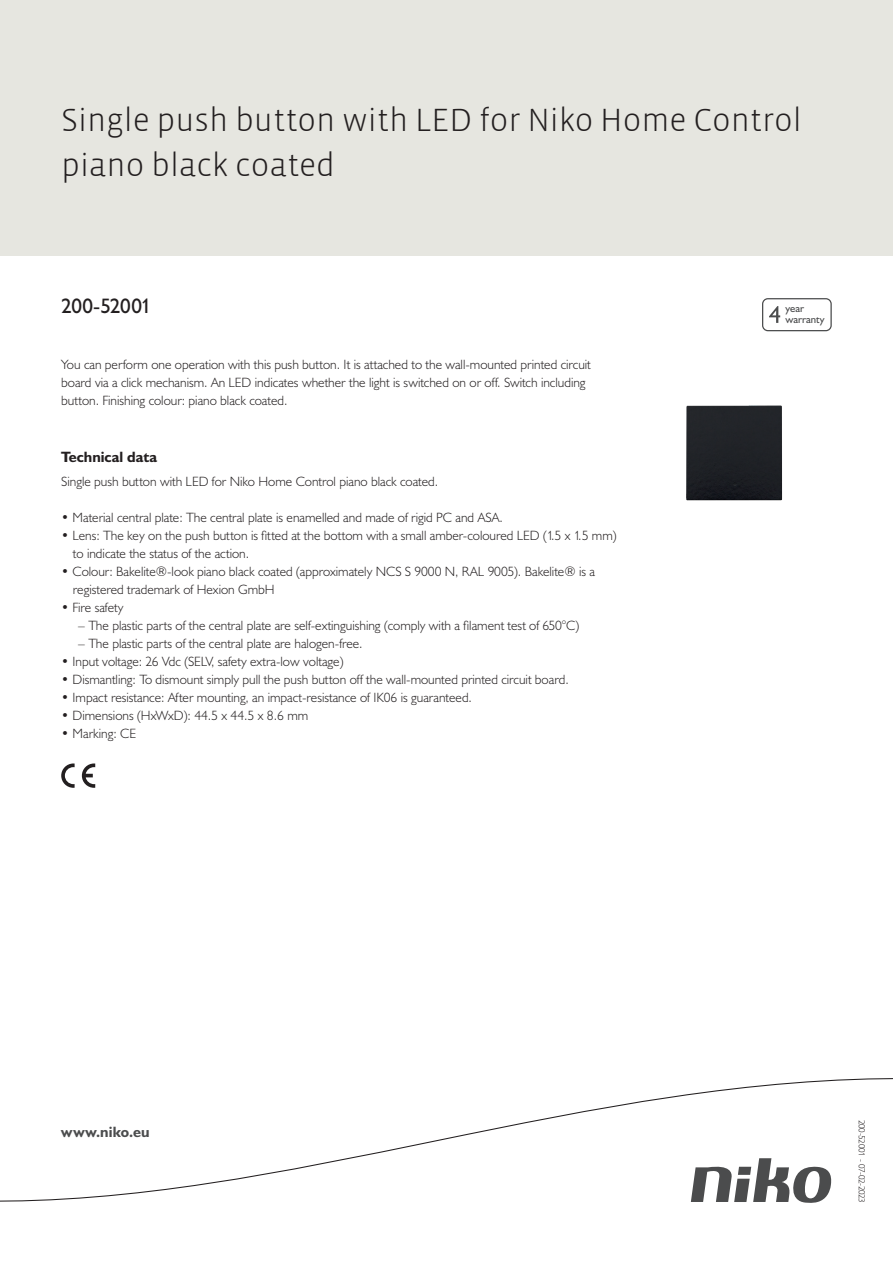
<style>
.page{position:relative;width:893px;height:1263px;background:#fff}
.page>*{position:absolute;margin:0;border:0;box-sizing:border-box;transform-origin:0 0}
.Title_datasheets{font:300 33px/45px "Vista Sans";color:#231f20}
.Article_number{font:21px "Humanist 521 BT";letter-spacing:-.01em;color:#231f20}
.Titles_parts{font:700 15px "Humanist 521 BT";color:#231f20}
.titel_afbeelding{font:700 15px "Humanist 521 BT";letter-spacing:.005em;color:#4b4c4d}
.USP_Bullets{font:300 13.5px/18px "Humanist 521 BT";color:#231f20}
.Platte_tekst_CAB{font:300 13.5px/18px "Humanist 521 BT";color:#231f20}
.USP_Bullets_level_2{font:300 13.5px "Humanist 521 BT";color:#231f20}
.t1{font:10.8px/10.8px "Humanist 521 BT";color:#4b4c4d}
.Revision{font:300 9px "Humanist 521 BT";letter-spacing:-.03em;color:#231f20}
</style>
<div class="page">
<div style="left:0;top:0;width:893px;height:255px;background:#e6e6e0"></div>
<svg style="left:82px;top:763px;width:13px;height:25px"></svg>
<svg style="left:61px;top:763px;width:14px;height:25px"></svg>
<svg style="left:762px;top:298px;width:70px;height:33px"></svg>
<svg style="left:0;top:1078px;width:893px;height:125px"></svg>
<img style="left:686px;top:405px;width:97px;height:96px">
<p class="Title_datasheets" style="left:61px;top:98px;width:742px">Single push button with LED for Niko Home Control piano black coated</p>
<p class="Article_number" style="left:61px;top:293px;width:92px">200-52001</p>
<p class="Platte_tekst_CAB" style="left:61px;top:355px;width:531px">You can perform one operation with this push button. It is attached to the wall-mounted printed circuit board via a click mechanism. An LED indicates whether the light is switched on or off. Switch including button. Finishing colour: piano black coated.</p>
<p class="Titles_parts" style="left:61px;top:447px;width:98px">Technical data</p>
<p class="Platte_tekst_CAB" style="left:61px;top:472px;width:379px">Single push button with LED for Niko Home Control piano black coated.</p>
<p class="USP_Bullets" style="left:61px;top:508px;width:443px">• Material central plate: The central plate is enamelled and made of rigid PC and ASA.</p>
<p class="USP_Bullets" style="left:73px;top:526px;width:545px;text-indent:-12px">• Lens: The key on the push button is fitted at the bottom with a small amber-coloured LED (1.5 x 1.5 mm) to indicate the status of the action.</p>
<p class="USP_Bullets" style="left:73px;top:562px;width:524px;text-indent:-12px">• Colour: Bakelite®-look piano black coated (approximately NCS S 9000 N, RAL 9005). Bakelite® is a registered trademark of Hexion GmbH</p>
<p class="USP_Bullets" style="left:61px;top:598px;width:64px">• Fire safety</p>
<p class="USP_Bullets_level_2" style="left:78px;top:617px;width:502px">– The plastic parts of the central plate are self-extinguishing (comply with a filament test of 650°C)</p>
<p class="USP_Bullets_level_2" style="left:78px;top:635px;width:286px">– The plastic parts of the central plate are halogen-free.</p>
<p class="USP_Bullets" style="left:61px;top:652px;width:284px">• Input voltage: 26 Vdc (SELV, safety extra-low voltage)</p>
<p class="USP_Bullets" style="left:61px;top:670px;width:509px">• Dismantling: To dismount simply pull the push button off the wall-mounted printed circuit board.</p>
<p class="USP_Bullets" style="left:61px;top:688px;width:412px">• Impact resistance: After mounting, an impact-resistance of IK06 is guaranteed.</p>
<p class="USP_Bullets" style="left:61px;top:706px;width:249px">• Dimensions (HxWxD): 44.5 x 44.5 x 8.6 mm</p>
<p class="USP_Bullets" style="left:61px;top:724px;width:76px">• Marking: CE</p>
<p class="t1" style="left:785px;top:303px;width:41px">year warranty</p>
<p class="titel_afbeelding" style="left:61px;top:1122px;width:90px">www.niko.eu</p>
<p class="Revision" style="left:868px;top:1119px;width:85px;rotate:90deg">200-52001 - 07-02-2023</p>
</div>
